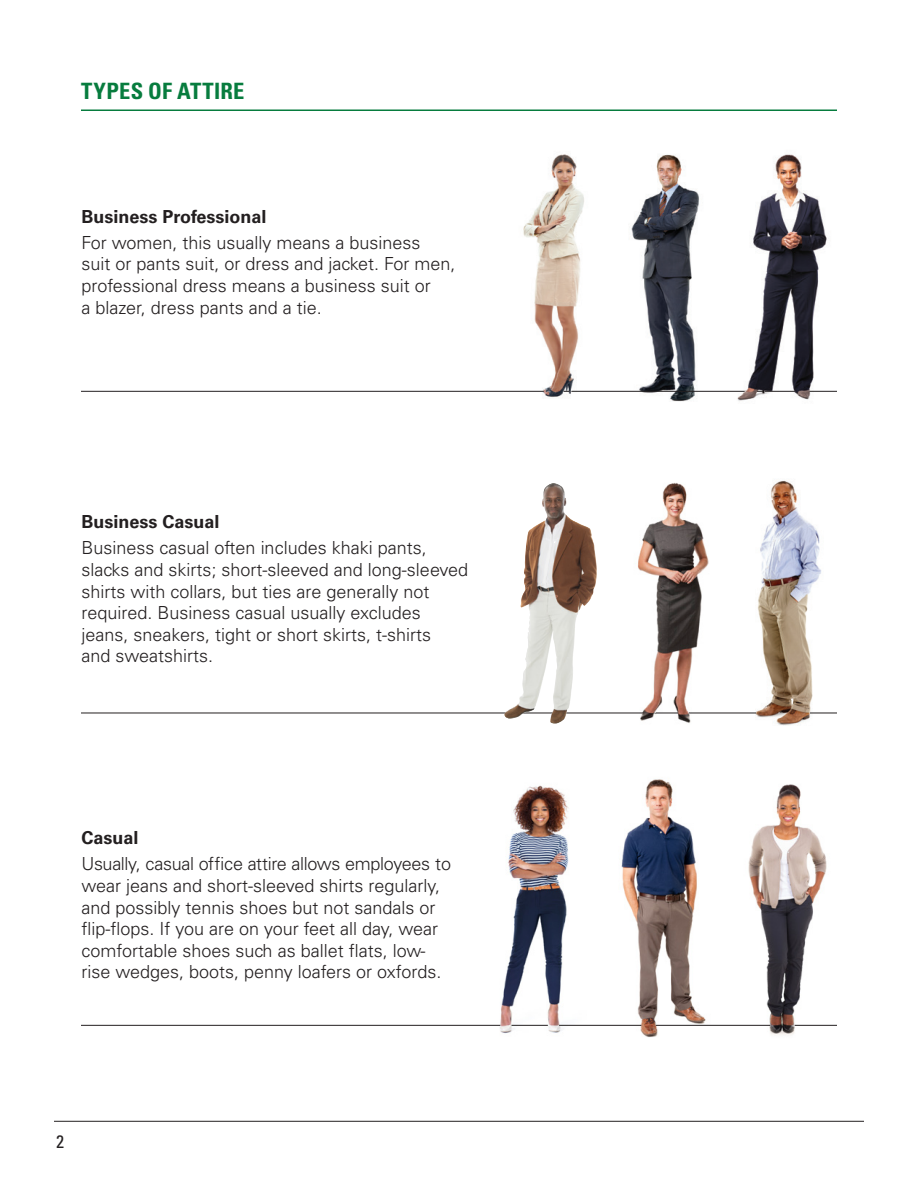
<style>
.page{position:relative;width:918px;height:1188px;background:#fff}
.page>*{position:absolute;margin:0;border:0;box-sizing:border-box;transform-origin:0 0}
.t1{font:700 condensed 22.5px "Univers";letter-spacing:.01em;color:#077c3e}
.Workbook_-_Body_Text{font:300 18px/21.6px "Univers";color:#231f20}
.Workbook_-_Body_Text-2{font:700 18px "Univers";color:#231f20}
.t2{font:condensed 18px "Univers";color:#231f20}
</style>
<div class="page">
<hr style="left:54px;top:1121px;width:810px;height:1px;background:#231f20">
<hr style="left:81px;top:110px;width:756px;height:1px;background:#077c3e">
<img style="left:490px;top:785px;width:97px;height:249px">
<img style="left:520px;top:483px;width:34px;height:177px">
<img style="left:607px;top:154px;width:110px;height:248px">
<img style="left:734px;top:154px;width:103px;height:247px">
<img style="left:734px;top:480px;width:103px;height:246px">
<hr style="left:81px;top:391px;width:756px;height:1px;background:#231f20">
<hr style="left:81px;top:713px;width:756px;height:1px;background:#231f20">
<hr style="left:81px;top:1025px;width:756px;height:1px;background:#231f20">
<img style="left:638px;top:483px;width:71px;height:239px">
<img style="left:755px;top:481px;width:53px;height:244px">
<img style="left:513px;top:786px;width:27px;height:45px">
<img style="left:621px;top:780px;width:85px;height:256px">
<img style="left:749px;top:785px;width:78px;height:248px">
<img style="left:751px;top:155px;width:54px;height:222px">
<img style="left:523px;top:155px;width:61px;height:242px">
<p class="t1" style="left:81px;top:77px;width:165px">TYPES OF ATTIRE</p>
<p class="Workbook_-_Body_Text-2" style="left:82px;top:206px;width:186px">Business Professional</p>
<p class="Workbook_-_Body_Text" style="left:82px;top:232px;width:376px">For women, this usually means a business<br>suit or pants suit, or dress and jacket. For men, professional dress means a business suit or<br>a blazer, dress pants and a tie.</p>
<p class="Workbook_-_Body_Text-2" style="left:82px;top:511px;width:140px">Business Casual</p>
<p class="Workbook_-_Body_Text" style="left:82px;top:537px;width:388px">Business casual often includes khaki pants, slacks and skirts; short-sleeved and long-sleeved shirts with collars, but ties are generally not required. Business casual usually excludes jeans, sneakers, tight or short skirts, t-shirts<br>and sweatshirts.</p>
<p class="Workbook_-_Body_Text-2" style="left:82px;top:827px;width:59px">Casual</p>
<p class="Workbook_-_Body_Text" style="left:82px;top:853px;width:371px">Usually, casual office attire allows employees to wear jeans and short-sleeved shirts regularly, and possibly tennis shoes but not sandals or flip-flops. If you are on your feet all day, wear comfortable shoes such as ballet flats, low&shy;rise wedges, boots, penny loafers or oxfords.</p>
<p class="t2" style="left:56px;top:1130px;width:9px">2</p>
</div>
